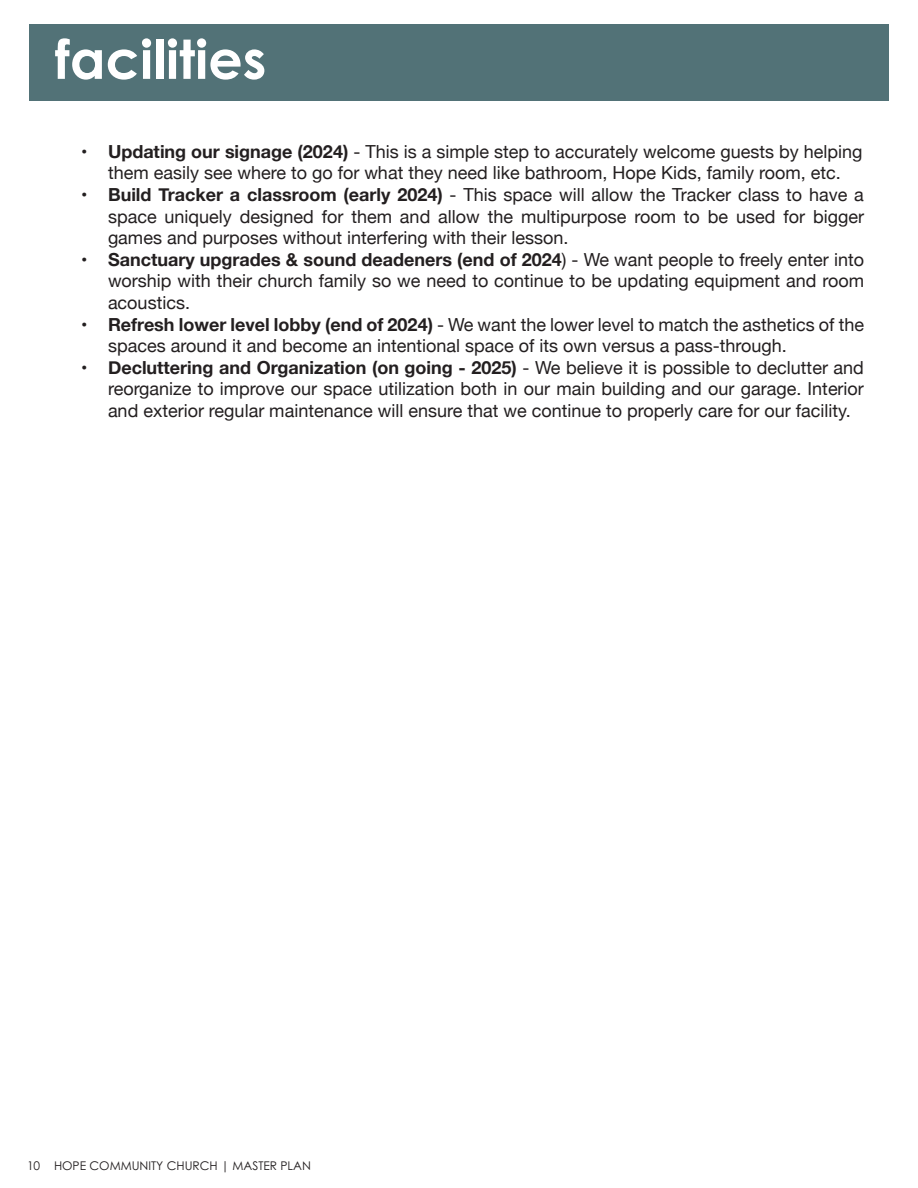
<style>
.page{position:relative;width:918px;height:1188px;background:#fff}
.page>*{position:absolute;margin:0;border:0;box-sizing:border-box;transform-origin:0 0}
.t1{font:700 54px "Century Gothic Pro";color:#fff}
.t2{font:18px/21.6px "Helvetica Neue";color:#231f20;text-align:justify}
.t3{font:12px "Century Gothic Pro";color:#231f20}
.s1{font-weight:700}
</style>
<div class="page">
<div style="left:29px;top:24px;width:860px;height:77px;background:#527277"></div>
<p class="t1" style="left:55px;top:26px;width:213px">facilities</p>
<p class="t2" style="left:81px;top:142px;width:783px"><span class="s1">• Updating our signage (2024)</span> - This is a simple step to accurately welcome guests by helping</p>
<p class="t2" style="left:108px;top:163px;width:734px">them easily see where to go for what they need like bathroom, Hope Kids, family room, etc.</p>
<p class="t2" style="left:108px;top:185px;width:758px;text-indent:-27px"><span class="s1">• Build Tracker a classroom (early 2024)</span> - This space will allow the Tracker class to have a space uniquely designed for them and allow the multipurpose room to be used for bigger games and purposes without interfering with their lesson.</p>
<p class="t2" style="left:108px;top:250px;width:758px;text-indent:-27px"><span class="s1">• Sanctuary upgrades &amp; sound deadeners (end of 2024</span>) - We want people to freely enter into worship with their church family so we need to continue to be updating equipment and room acoustics.</p>
<p class="t2" style="left:108px;top:314px;width:758px;text-indent:-27px"><span class="s1">• Refresh lower level lobby (end of 2024)</span> - We want the lower level to match the asthetics of the spaces around it and become an intentional space of its own versus a pass-through.</p>
<p class="t2" style="left:108px;top:358px;width:757px;text-indent:-27px"><span class="s1">• Decluttering and Organization (on going - 2025)</span> - We believe it is possible to declutter and reorganize to improve our space utilization both in our main building and our garage. Interior and exterior regular maintenance will ensure that we continue to properly care for our facility.</p>
<p class="t3" style="left:27px;top:1158px;width:285px">10 HOPE COMMUNITY CHURCH | MASTER PLAN</p>
</div>
